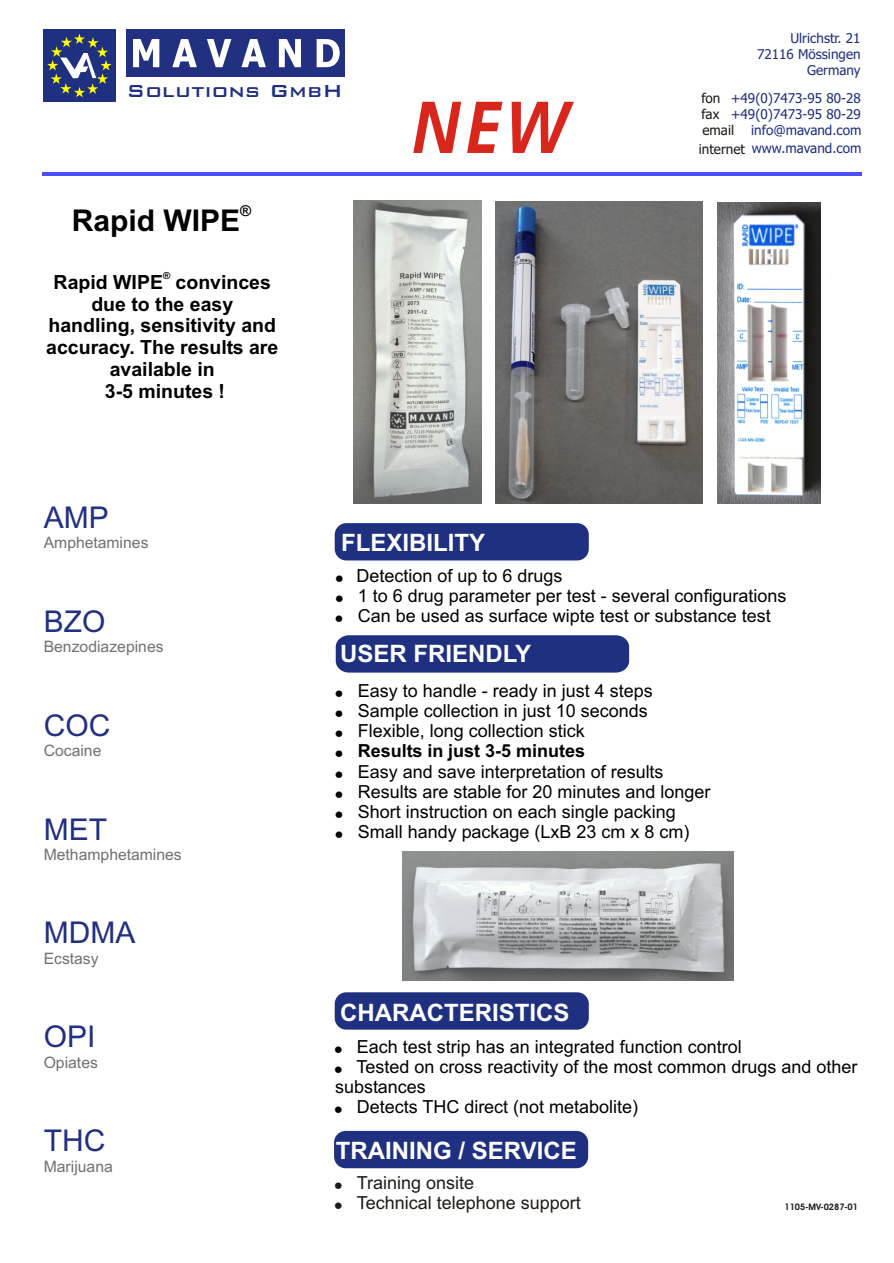
<style>
.page{position:relative;width:894px;height:1263px;background:#fff}
.page>*{position:absolute;margin:0;border:0;box-sizing:border-box;transform-origin:0 0}
.t1{font:italic 700 72px "Avant Garde Bk BT";color:#d9261c;scale:.92 1}
.t2{font:30px "Arial";color:#213080}
.t3{font:700 30px "Arial";color:#000}
.t4{font:700 24px "Arial";color:#fff}
.t5{font:23.25px "Bank Gothic Md BT";color:#1f3080}
.t6{font:700 19.5px/21.8px "Arial";color:#000;text-align:center}
.t7{font:18px/20.1px "Arial";color:#000}
.t8{font:18px/20.1px "Arial";color:#1f1a17}
.t9{font:700 18px "Arial";color:#000}
.t10{font:15.75px "Arial";color:#737070}
.t11{font:700 15px "Arial";color:#000}
.t12{font:13.5px/16.4px "Tahoma";color:#1f3080;text-align:right}
.t13{font:13.5px/16.4px "Tahoma";color:#1f1a17}
.t14{font:700 9.75px "Arial";color:#000}
.t15{font:700 9px "Avant Garde Bk BT";color:#1f1a17}
.s1{color:#1f1a17}
</style>
<div class="page">
<div style="left:335px;top:523px;width:254px;height:37px;background:#1f3080;border-radius:12px"></div>
<div style="left:335px;top:992px;width:254px;height:38px;background:#1f3080;border-radius:12px"></div>
<div style="left:334px;top:1131px;width:254px;height:37px;background:#1f3080;border-radius:12px"></div>
<div style="left:336px;top:635px;width:293px;height:38px;background:#1f3080"></div>
<hr style="left:42px;top:172px;width:820px;height:4px;background:#4d4fff">
<div style="left:126px;top:29px;width:219px;height:47px;background:#213080"></div>
<svg style="left:133px;top:39px;width:207px;height:28px"></svg>
<div style="left:43px;top:29px;width:72px;height:72px;background:#1f3080"></div>
<svg style="left:47px;top:34px;width:64px;height:63px"></svg>
<img style="left:717px;top:203px;width:103px;height:300px">
<img style="left:496px;top:201px;width:207px;height:302px">
<img style="left:354px;top:201px;width:128px;height:303px">
<img style="left:403px;top:852px;width:331px;height:128px">
<p class="t5" style="left:127px;top:79px;width:218px">Solutions GmbH</p>
<p class="t11" style="left:240px;top:205px;width:13px">®</p>
<h2 class="t3" style="left:72px;top:210px;width:170px">Rapid WIPE</h2>
<p class="t14" style="left:163px;top:272px;width:9px">®</p>
<p class="t6" style="left:46px;top:273px;width:234px">Rapid WIPE convinces due to the easy handling, sensitivity and accuracy. The results are available in<br>3-5 minutes !</p>
<h2 class="t2" style="left:44px;top:506px;width:67px">AMP</h2>
<h1 class="t1" style="left:414px;top:98px;width:170px">NEW</h1>
<p class="t10" style="left:44px;top:537px;width:106px">Amphetamines</p>
<h3 class="t4" style="left:341px;top:533px;width:145px">FLEXIBILITY</h3>
<p class="t12" style="left:757px;top:31px;width:105px">Ulrichstr. 21<br>72116 Mössingen<br>Germany</p>
<p class="t13" style="left:701px;top:91px;width:20px">fon fax</p>
<p class="t12" style="left:731px;top:91px;width:131px;text-align:left">+49(0)7473-95 80-28 +49(0)7473-95 80-29</p>
<p class="t13" style="left:703px;top:123px;width:33px">email</p>
<p class="t12" style="left:751px;top:123px;width:112px">info@mavand.com</p>
<p class="t12" style="left:699px;top:141px;width:164px"><span class="s1">internet</span> www.mavand.com</p>
<h2 class="t2" style="left:44px;top:610px;width:63px">BZO</h2>
<p class="t10" style="left:44px;top:641px;width:121px">Benzodiazepines</p>
<h2 class="t2" style="left:44px;top:714px;width:68px">COC</h2>
<p class="t10" style="left:44px;top:745px;width:59px">Cocaine</p>
<h2 class="t2" style="left:44px;top:818px;width:65px">MET</h2>
<p class="t10" style="left:44px;top:849px;width:140px">Methamphetamines</p>
<h2 class="t2" style="left:44px;top:922px;width:93px">MDMA</h2>
<p class="t10" style="left:44px;top:953px;width:56px">Ecstasy</p>
<h2 class="t2" style="left:44px;top:1025px;width:53px">OPI</h2>
<p class="t10" style="left:44px;top:1056px;width:56px">Opiates</p>
<h2 class="t2" style="left:44px;top:1129px;width:63px">THC</h2>
<p class="t10" style="left:44px;top:1160px;width:71px">Marijuana</p>
<p class="t7" style="left:356px;top:567px;width:432px">Detection of up to 6 drugs<br>1 to 6 drug parameter per test - several configurations<br>Can be used as surface wipte test or substance test</p>
<h3 class="t4" style="left:340px;top:644px;width:193px">USER FRIENDLY</h3>
<p class="t7" style="left:358px;top:682px;width:296px">Easy to handle - ready in just 4 steps<br>Sample collection in just 10 seconds<br>Flexible, long collection stick</p>
<p class="t9" style="left:358px;top:744px;width:229px">Results in just 3-5 minutes</p>
<p class="t7" style="left:358px;top:763px;width:354px">Easy and save interpretation of results Results are stable for 20 minutes and longer Short instruction on each single packing Small handy package (LxB 23 cm x 8 cm)</p>
<h3 class="t4" style="left:340px;top:1003px;width:231px">CHARACTERISTICS</h3>
<p class="t7" style="left:357px;top:1038px;width:386px">Each test strip has an integrated function control</p>
<p class="t7" style="left:357px;top:1058px;width:502px">Tested on cross reactivity of the most common drugs and other</p>
<p class="t7" style="left:335px;top:1079px;width:92px">substances</p>
<p class="t7" style="left:357px;top:1099px;width:283px">Detects THC direct (not metabolite)</p>
<h3 class="t4" style="left:336px;top:1142px;width:242px">TRAINING / SERVICE</h3>
<p class="t8" style="left:357px;top:1175px;width:226px">Training onsite<br>Technical telephone support</p>
<p class="t15" style="left:784px;top:1203px;width:75px">1105-MV-0287-01</p>
</div>
